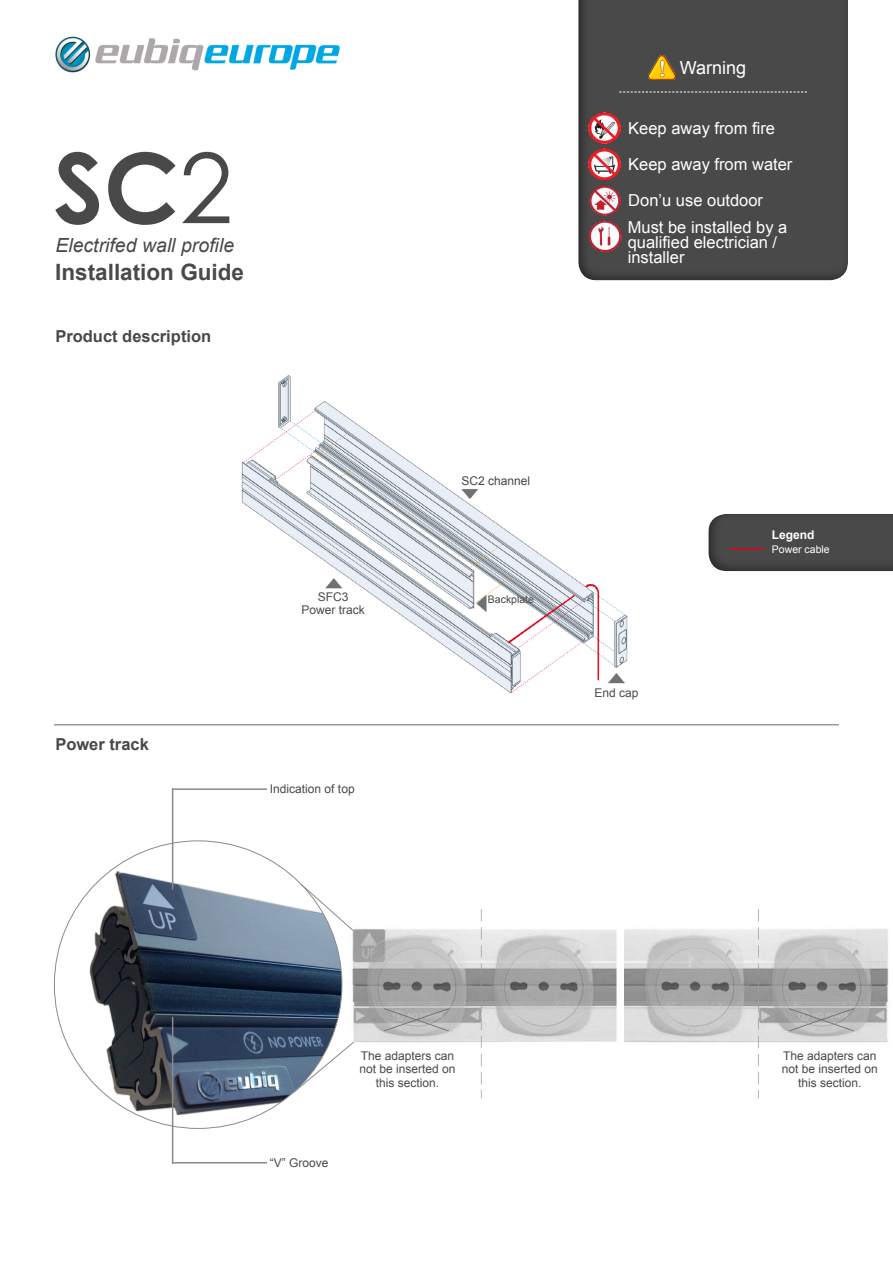
<style>
.page{position:relative;width:893px;height:1263px;background:#fff}
.page>*{position:absolute;margin:0;border:0;box-sizing:border-box;transform-origin:0 0}
.t1{font:700 22.5px "Arial";color:#494949}
.t2{font:italic 19.5px "Arial";color:#494949}
.t3{font:18px "Arial";color:#fff}
.t4{font:16.5px/15px "Arial";color:#fff}
.t5{font:700 16.5px "Arial";color:#494949}
.t6{font:12px/13.5px "Arial";color:#494949;text-align:center}
.t7{font:12px "Arial";color:#464648}
.t8{font:700 12px "Arial";color:#fff}
.t9{font:10.5px "Arial";color:#fff}
.t10{font:10.5px "Arial";color:#494949}
</style>
<div class="page">
<div style="left:565px;top:0;width:297px;height:281px;background:#000;opacity:.48"></div>
<div style="left:696px;top:503px;width:197px;height:69px;background:#000;opacity:.48"></div>
<svg style="left:55px;top:152px;width:174px;height:73px"></svg>
<img style="left:649px;top:56px;width:26px;height:23px">
<img style="left:89px;top:871px;width:253px;height:244px">
<img style="left:589px;top:112px;width:31px;height:32px">
<img style="left:589px;top:148px;width:31px;height:32px">
<img style="left:589px;top:185px;width:31px;height:31px">
<img style="left:589px;top:220px;width:32px;height:31px">
<svg style="left:619px;top:92px;width:188px;height:1px"></svg>
<img style="left:352px;top:909px;width:537px;height:190px">
<svg style="left:300px;top:884px;width:54px;height:47px"></svg>
<svg style="left:293px;top:1042px;width:61px;height:51px"></svg>
<hr style="left:172px;top:788px;width:1px;height:102px;background:#898a8c">
<hr style="left:172px;top:788px;width:95px;height:2px;background:#898a8c">
<hr style="left:172px;top:1017px;width:1px;height:146px;background:#898a8c">
<hr style="left:172px;top:1162px;width:95px;height:1px;background:#898a8c">
<img style="left:241px;top:375px;width:387px;height:318px">
<hr style="left:729px;top:548px;width:36px;height:2px;background:#e2001a">
<img style="left:55px;top:37px;width:285px;height:35px">
<hr style="left:54px;top:724px;width:785px;height:1px;background:#666769">
<h2 class="t2" style="left:55px;top:233px;width:180px">Electrifed wall profile</h2>
<h1 class="t1" style="left:55px;top:257px;width:190px">Installation Guide</h1>
<h3 class="t5" style="left:55px;top:325px;width:157px">Product description</h3>
<h3 class="t5" style="left:55px;top:733px;width:95px">Power track</h3>
<p class="t7" style="left:461px;top:473px;width:70px">SC2 channel</p>
<p class="t6" style="left:302px;top:590px;width:65px">SFC3<br>Power track</p>
<p class="t10" style="left:488px;top:593px;width:48px">Backplate</p>
<p class="t6" style="left:270px;top:782px;width:86px">Indication of top</p>
<h3 class="t3" style="left:680px;top:56px;width:68px">Warning</h3>
<h3 class="t4" style="left:628px;top:121px;width:148px">Keep away from fire</h3>
<h3 class="t4" style="left:628px;top:146px;width:166px;line-height:36px">Keep away from water<br>Don’u use outdoor</h3>
<h3 class="t4" style="left:628px;top:220px;width:161px">Must be installed by a qualified electrician / installer</h3>
<p class="t8" style="left:772px;top:527px;width:44px">Legend</p>
<p class="t6" style="left:594px;top:687px;width:46px">End cap</p>
<p class="t9" style="left:772px;top:542px;width:59px">Power cable</p>
<p class="t6" style="left:270px;top:1156px;width:60px">“V” Groove</p>
<p class="t6" style="left:359px;top:1049px;width:98px">The adapters can not be inserted on this section.</p>
<p class="t6" style="left:782px;top:1049px;width:98px">The adapters can not be inserted on this section.</p>
</div>
